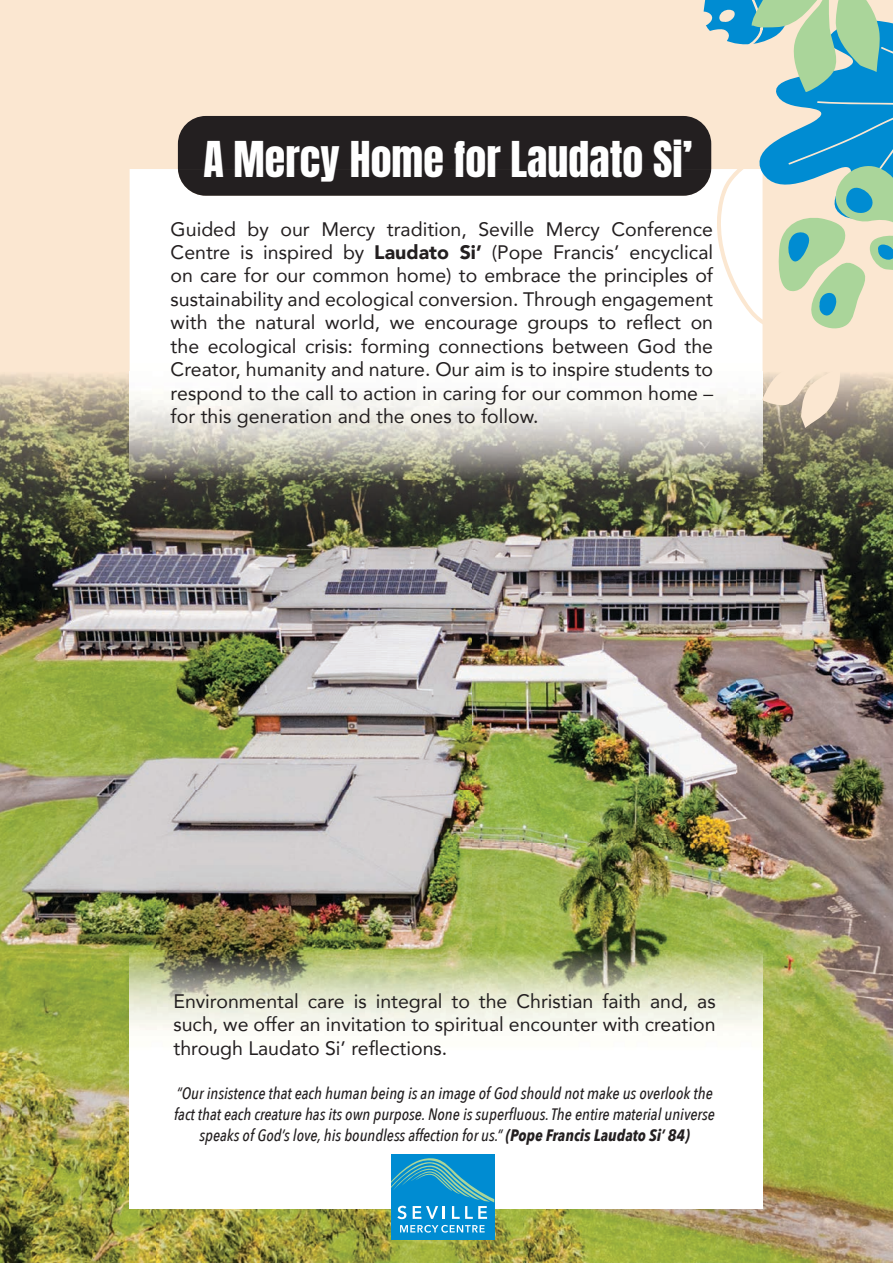
<style>
.page{position:relative;width:893px;height:1263px;background:#fbe7d1}
.page>*{position:absolute;margin:0;border:0;box-sizing:border-box;transform-origin:0 0}
.t1{font:42px "Anton";color:#fff}
.t2{font:19.5px/23.4px "Avenir";color:#231f20;text-align:justify}
.t3{font:italic 500 16.5px/21px "Avenir Next Condensed";color:#231f20;text-align:center}
.s1{font-weight:900}
.s2{font-weight:700}
</style>
<div class="page">
<img style="left:0;top:372px;width:157px;height:891px">
<img style="left:736px;top:428px;width:157px;height:835px">
<img style="left:157px;top:480px;width:579px;height:470px">
<img style="left:157px;top:1209px;width:579px;height:54px">
<img style="left:130px;top:950px;width:632px;height:259px">
<div style="left:130px;top:169px;width:529px;height:203px;background:#fff"></div>
<img style="left:130px;top:372px;width:632px;height:108px">
<div style="left:178px;top:116px;width:481px;height:80px;background:#231f20"></div>
<div style="left:391px;top:1154px;width:103px;height:86px;background:#008cd2"></div>
<svg style="left:400px;top:1225px;width:85px;height:7px"></svg>
<svg style="left:391px;top:1158px;width:103px;height:61px"></svg>
<svg style="left:659px;top:0;width:234px;height:428px"></svg>
<h1 class="t1" style="left:203px;top:138px;width:491px">A Mercy Home for Laudato Si’</h1>
<p class="t2" style="left:171px;top:216px;width:544px">Guided by our Mercy tradition, Seville Mercy Conference Centre is inspired by <span class="s1">Laudato Si’</span> (Pope Francis’ encyclical on care for our common home) to embrace the principles of sustainability and ecological conversion. Through engagement with the natural world, we encourage groups to reflect on the ecological crisis: forming connections between God the Creator, humanity and nature. Our aim is to inspire students to respond to the call to action in caring for our common home – for this generation and the ones to follow.</p>
<p class="t2" style="left:173px;top:989px;width:544px">Environmental care is integral to the Christian faith and, as such, we offer an invitation to spiritual encounter with creation through Laudato Si’ reflections.</p>
<p class="t3" style="left:174px;top:1083px;width:542px">“Our insistence that each human being is an image of God should not make us overlook the fact that each creature has its own purpose. None is superfluous. The entire material universe speaks of God’s love, his boundless affection for us.” <span class="s2">(Pope Francis Laudato Si’ 84)</span></p>
</div>
